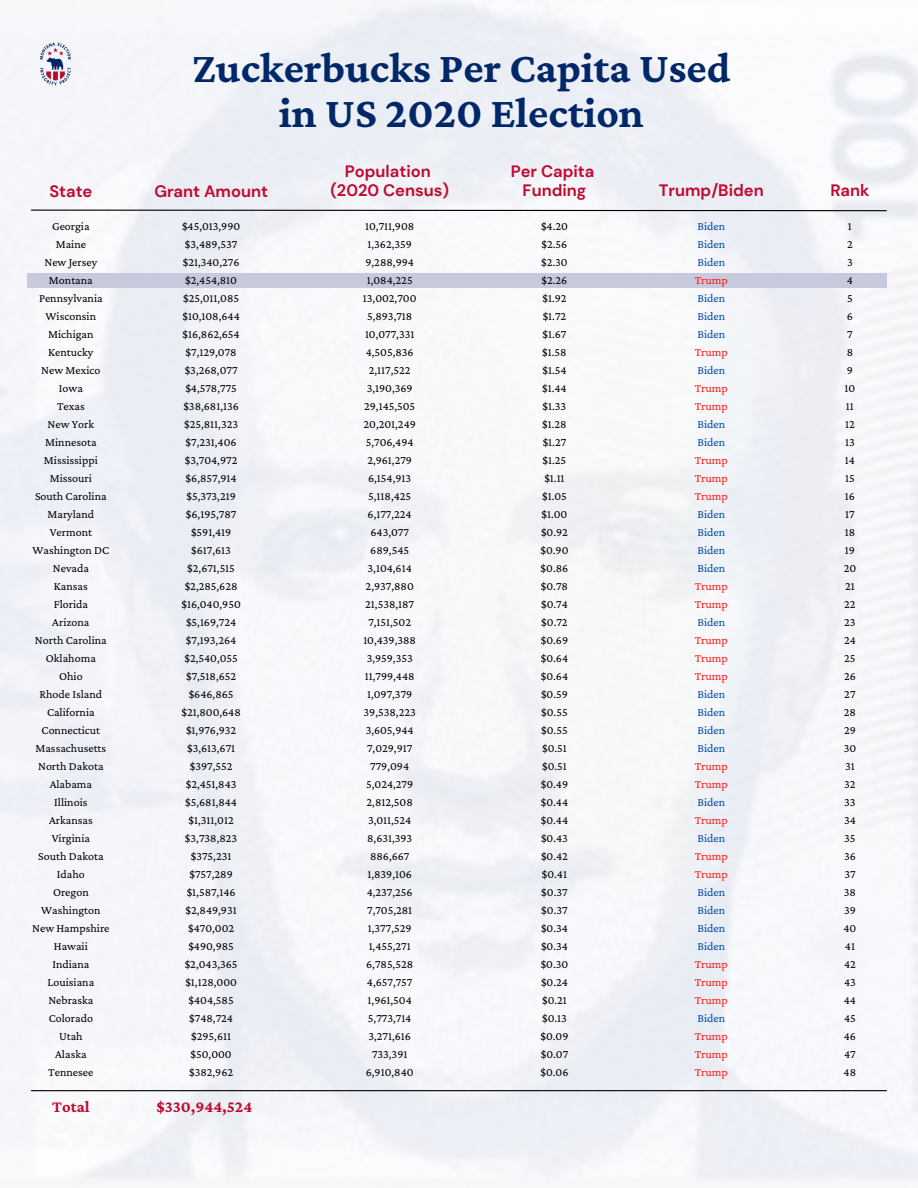
<style>
.page{position:relative;width:918px;height:1188px;background:#fff}
.page>*{position:absolute;margin:0;border:0;box-sizing:border-box;transform-origin:0 0}
.t1{font:700 43.5px/45px "Crimson Pro";color:#002868;text-align:center}
.t2{font:700 16.5px/19.2px "DM Sans";color:#bf0a30;text-align:center}
.t3{font:700 16.5px "Crimson Pro";color:#bf0a30}
.t4{font:12px/18px "Crimson Pro";color:#000;text-align:center}
.t5{font:12px/18px "Crimson Pro";color:#004aad;text-align:justify}
.t6{font:12px/18px "Crimson Pro";color:#ff1616}
</style>
<div class="page">
<img style="left:0;top:0;width:918px;height:1182px">
<img style="left:31px;top:39px;width:49px;height:50px">
<svg style="left:30px;top:209px;width:858px;height:3px"></svg>
<hr style="left:31px;top:1090px;width:855px;height:1px;background:#000">
<div style="left:27px;top:273px;width:860px;height:15px;background:#c7cadc"></div>
<h1 class="t1" style="left:193px;top:44px;width:540px">Zuckerbucks Per Capita Used in US 2020 Election</h1>
<h2 class="t2" style="left:49px;top:181px;width:45px">State</h2>
<h2 class="t2" style="left:154px;top:181px;width:115px">Grant Amount</h2>
<h2 class="t2" style="left:330px;top:162px;width:120px">Population (2020 Census)</h2>
<h2 class="t2" style="left:511px;top:162px;width:85px">Per Capita<br>Funding</h2>
<h2 class="t2" style="left:659px;top:181px;width:106px">Trump/Biden</h2>
<h2 class="t2" style="left:830px;top:181px;width:41px">Rank</h2>
<p class="t4" style="left:32px;top:217px;width:79px">Georgia<br>Maine<br>New Jersey<br>Montana<br>Pennsylvania<br>Wisconsin<br>Michigan<br>Kentucky<br>New Mexico<br>Iowa<br>Texas<br>New York<br>Minnesota<br>Mississippi<br>Missouri<br>South Carolina<br>Maryland<br>Vermont<br>Washington DC<br>Nevada<br>Kansas<br>Florida<br>Arizona<br>North Carolina<br>Oklahoma<br>Ohio<br>Rhode Island<br>California<br>Connecticut<br>Massachusetts<br>North Dakota<br>Alabama<br>Illinois<br>Arkansas<br>Virginia<br>South Dakota<br>Idaho<br>Oregon<br>Washington<br>New Hampshire<br>Hawaii<br>Indiana<br>Louisiana<br>Nebraska<br>Colorado<br>Utah<br>Alaska<br>Tennesee</p>
<p class="t4" style="left:181px;top:217px;width:61px">$45,013,990 $3,489,537 $21,340,276 $2,454,810 $25,011,085 $10,108,644 $16,862,654 $7,129,078 $3,268,077 $4,578,775 $38,681,136 $25,811,323 $7,231,406 $3,704,972 $6,857,914 $5,373,219 $6,195,787 $591,419 $617,613 $2,671,515 $2,285,628 $16,040,950 $5,169,724 $7,193,264 $2,540,055 $7,518,652 $646,865 $21,800,648 $1,976,932 $3,613,671 $397,552 $2,451,843 $5,681,844 $1,311,012 $3,738,823 $375,231 $757,289 $1,587,146 $2,849,931 $470,002 $490,985 $2,043,365 $1,128,000 $404,585 $748,724 $295,611 $50,000 $382,962</p>
<p class="t4" style="left:363px;top:217px;width:55px">10,711,908<br>1,362,359<br>9,288,994<br>1,084,225<br>13,002,700<br>5,893,718<br>10,077,331<br>4,505,836<br>2,117,522<br>3,190,369<br>29,145,505<br>20,201,249<br>5,706,494<br>2,961,279<br>6,154,913<br>5,118,425<br>6,177,224<br>643,077<br>689,545<br>3,104,614<br>2,937,880<br>21,538,187<br>7,151,502<br>10,439,388<br>3,959,353<br>11,799,448<br>1,097,379<br>39,538,223<br>3,605,944<br>7,029,917<br>779,094<br>5,024,279<br>2,812,508<br>3,011,524<br>8,631,393<br>886,667<br>1,839,106<br>4,237,256<br>7,705,281<br>1,377,529<br>1,455,271<br>6,785,528<br>4,657,757<br>1,961,504<br>5,773,714<br>3,271,616<br>733,391<br>6,910,840</p>
<p class="t4" style="left:843px;top:217px;width:14px">1<br>2<br>3<br>4<br>5<br>6<br>7<br>8<br>9<br>10<br>11<br>12<br>13<br>14<br>15<br>16<br>17<br>18<br>19<br>20<br>21<br>22<br>23<br>24<br>25<br>26<br>27<br>28<br>29<br>30<br>31<br>32<br>33<br>34<br>35<br>36<br>37<br>38<br>39<br>40<br>41<br>42<br>43<br>44<br>45<br>46<br>47<br>48</p>
<p class="t4" style="left:540px;top:217px;width:29px">$4.20 $2.56 $2.30 $2.26 $1.92 $1.72 $1.67 $1.58 $1.54 $1.44 $1.33 $1.28 $1.27 $1.25 $1.11 $1.05 $1.00 $0.92 $0.90 $0.86 $0.78 $0.74 $0.72 $0.69 $0.64 $0.64 $0.59 $0.55 $0.55 $0.51 $0.51 $0.49 $0.44 $0.44 $0.43 $0.42 $0.41 $0.37 $0.37 $0.34 $0.34 $0.30 $0.24 $0.21 $0.13 $0.09 $0.07 $0.06</p>
<p class="t5" style="left:697px;top:217px;width:29px">Biden Biden Biden</p>
<p class="t6" style="left:695px;top:271px;width:35px">Trump</p>
<p class="t5" style="left:697px;top:289px;width:29px">Biden Biden Biden</p>
<p class="t6" style="left:695px;top:343px;width:35px">Trump</p>
<p class="t5" style="left:697px;top:361px;width:29px">Biden</p>
<p class="t6" style="left:695px;top:379px;width:35px">Trump<br>Trump</p>
<p class="t5" style="left:697px;top:415px;width:29px">Biden<br>Biden</p>
<p class="t6" style="left:695px;top:451px;width:35px;text-align:justify">Trump Trump Trump</p>
<p class="t5" style="left:697px;top:505px;width:29px">Biden Biden Biden Biden</p>
<p class="t6" style="left:695px;top:577px;width:35px">Trump<br>Trump</p>
<p class="t5" style="left:697px;top:613px;width:29px">Biden</p>
<p class="t6" style="left:695px;top:631px;width:35px;text-align:justify">Trump Trump Trump</p>
<p class="t5" style="left:697px;top:685px;width:29px">Biden Biden Biden Biden</p>
<p class="t6" style="left:695px;top:757px;width:35px">Trump<br>Trump</p>
<p class="t5" style="left:697px;top:793px;width:29px">Biden</p>
<p class="t6" style="left:695px;top:811px;width:35px">Trump</p>
<p class="t5" style="left:697px;top:829px;width:29px">Biden</p>
<p class="t6" style="left:695px;top:847px;width:35px">Trump<br>Trump</p>
<p class="t5" style="left:697px;top:883px;width:29px">Biden Biden Biden Biden</p>
<p class="t6" style="left:695px;top:955px;width:35px;text-align:justify">Trump Trump Trump</p>
<p class="t5" style="left:697px;top:1009px;width:29px">Biden</p>
<p class="t6" style="left:695px;top:1027px;width:35px;text-align:justify">Trump Trump Trump</p>
<h2 class="t3" style="left:52px;top:1097px;width:39px">Total</h2>
<h2 class="t3" style="left:157px;top:1097px;width:97px">$330,944,524</h2>
</div>
